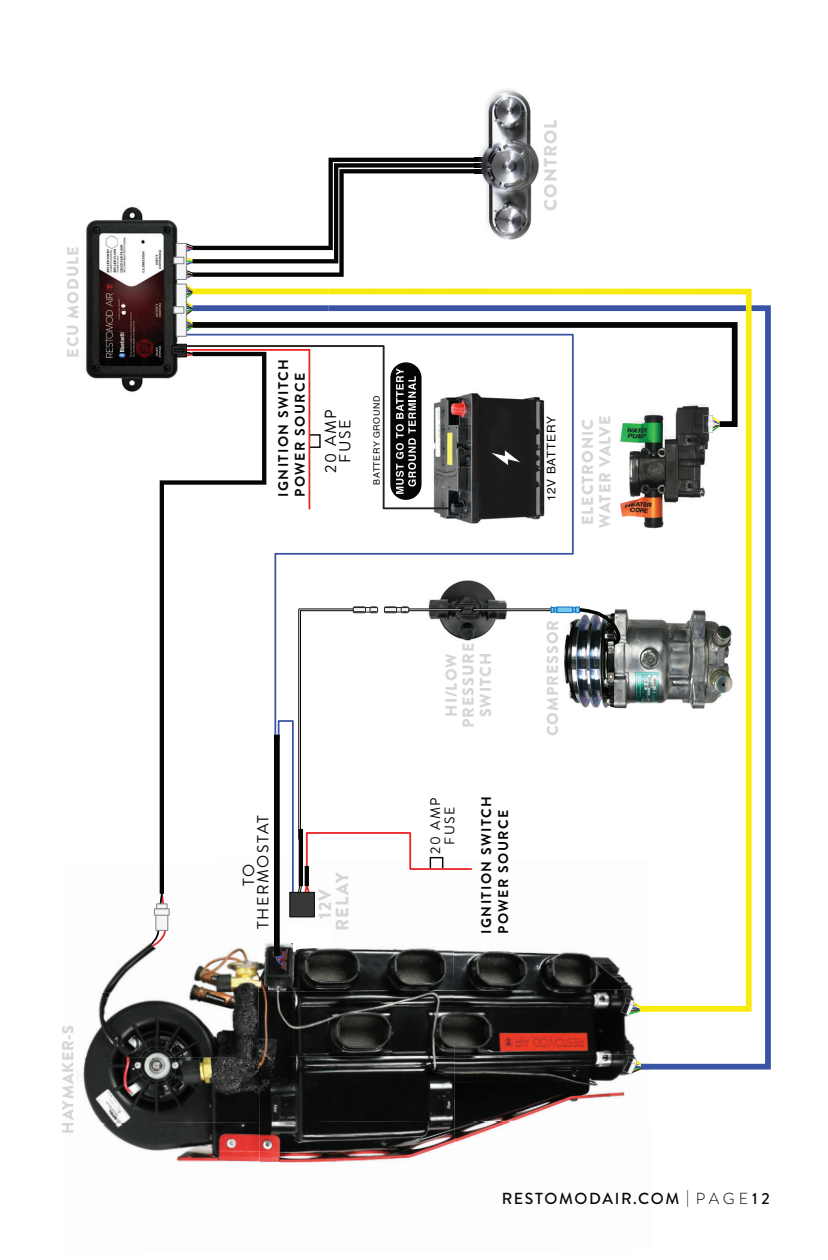
<style>
.page{position:relative;width:828px;height:1260px;background:#fff}
.page>*{position:absolute;margin:0;border:0;box-sizing:border-box;transform-origin:0 0}
.t1{font:900 18px/17.2px "Brandon Grotesque";letter-spacing:.06em;color:#d6d6d5;text-align:center}
.t2{font:900 16px/17.4px "Brandon Grotesque";letter-spacing:.06em;color:#d6d6d5;text-align:center}
.t3{font:500 16px "Brandon Grotesque";letter-spacing:.1em;color:#050504}
.t4{font:16px/14.4px "Brandon Grotesque";letter-spacing:.1em;color:#050504;text-align:center}
.t5{font:700 14px/16.8px "Brandon Grotesque";letter-spacing:.1em;color:#050504}
.t6{font:14px/14.4px "Brandon Grotesque";letter-spacing:.1em;color:#050504;text-align:center}
.t7{font:11.8px "Helvetica";letter-spacing:.06em;color:#050504}
.t8{font:8.8px "Helvetica";letter-spacing:.06em;color:#050504}
.s1{font-weight:300}
</style>
<div class="page">
<svg style="left:650px;top:305px;width:121px;height:765px"></svg>
<svg style="left:511px;top:289px;width:241px;height:723px"></svg>
<img style="left:260px;top:1121px;width:251px;height:42px">
<img style="left:103px;top:1124px;width:157px;height:38px">
<img style="left:455px;top:1057px;width:177px;height:64px">
<img style="left:260px;top:1057px;width:195px;height:65px">
<img style="left:77px;top:945px;width:183px;height:179px">
<img style="left:258px;top:989px;width:392px;height:68px">
<img style="left:258px;top:926px;width:391px;height:66px">
<img style="left:511px;top:859px;width:138px;height:67px">
<img style="left:154px;top:894px;width:300px;height:34px">
<svg style="left:620px;top:998px;width:29px;height:17px"></svg>
<svg style="left:623px;top:1056px;width:27px;height:18px"></svg>
<svg style="left:158px;top:898px;width:7px;height:6px"></svg>
<svg style="left:185px;top:336px;width:390px;height:404px"></svg>
<svg style="left:187px;top:319px;width:553px;height:111px"></svg>
<svg style="left:184px;top:158px;width:327px;height:176px"></svg>
<div style="left:193px;top:289px;width:136px;height:5px;background:#f9ea0d"></div>
<img style="left:86px;top:206px;width:96px;height:186px">
<div style="left:176px;top:284px;width:11px;height:52px;background:#f4f5f6;border:1px solid #808180"></div>
<div style="left:176px;top:243px;width:11px;height:37px;background:#f4f5f6;border:1px solid #808180"></div>
<svg style="left:174px;top:307px;width:10px;height:6px"></svg>
<div style="left:174px;top:257px;width:10px;height:7px;background:#f4f5f6;border:1px solid #808180"></div>
<svg style="left:158px;top:350px;width:111px;height:548px"></svg>
<svg style="left:156px;top:904px;width:11px;height:5px"></svg>
<svg style="left:148px;top:920px;width:26px;height:28px"></svg>
<div style="left:156px;top:909px;width:12px;height:22px;background:#f4f5f6;border:1px solid #808180"></div>
<svg style="left:154px;top:909px;width:15px;height:6px"></svg>
<div style="left:473px;top:609px;width:95px;height:2px;border:1px solid #050504"></div>
<div style="left:274px;top:735px;width:6px;height:221px;background:#050504"></div>
<img style="left:618px;top:396px;width:93px;height:140px">
<svg style="left:703px;top:415px;width:16px;height:19px"></svg>
<svg style="left:277px;top:607px;width:196px;height:287px"></svg>
<svg style="left:557px;top:607px;width:16px;height:6px"></svg>
<svg style="left:573px;top:606px;width:51px;height:40px;background:#5f6567"></svg>
<svg style="left:551px;top:607px;width:6px;height:6px"></svg>
<img style="left:475px;top:89px;width:64px;height:159px">
<img style="left:475px;top:158px;width:36px;height:15px">
<svg style="left:275px;top:924px;width:56px;height:45px"></svg>
<div style="left:290px;top:892px;width:25px;height:25px;background:#373838;border:1px solid #050504"></div>
<div style="left:430px;top:857px;width:13px;height:12px;border:1px solid #050504"></div>
<img style="left:414px;top:361px;width:147px;height:189px">
<svg style="left:172px;top:342px;width:214px;height:169px"></svg>
<hr style="left:384px;top:507px;width:64px;height:2px;background:#231f20">
<div style="left:390px;top:362px;width:32px;height:138px;background:#050504;border-radius:16px"></div>
<svg style="left:396px;top:368px;width:20px;height:126px"></svg>
<svg style="left:488px;top:449px;width:35px;height:18px"></svg>
<p class="t2" style="left:65px;top:358px;width:113px;rotate:-90deg">ECU MODULE</p>
<p class="t2" style="left:60px;top:1134px;width:110px;rotate:-90deg">HAYMAKER-S</p>
<p class="t1" style="left:542px;top:211px;width:93px;rotate:-90deg">CONTROL</p>
<p class="t5" style="left:275px;top:497px;width:139px;rotate:-90deg">IGNITION SWITCH<br>POWER SOURCE</p>
<p class="t4" style="left:324px;top:473px;width:65px;rotate:-90deg">20 AMP<br>FUSE</p>
<p class="t8" style="left:370px;top:485px;width:90px;rotate:-90deg">BATTERY GROUND</p>
<p class="t4" style="left:242px;top:929px;width:116px;rotate:-90deg">TO<br>THERMOSTAT</p>
<p class="t1" style="left:317px;top:931px;width:60px;rotate:-90deg">12V<br>RELAY</p>
<p class="t2" style="left:443px;top:728px;width:87px;rotate:-90deg">HI/LOW<br>PRESSURE<br>SWITCH</p>
<p class="t6" style="left:428px;top:854px;width:57px;rotate:-90deg">20 AMP<br>FUSE</p>
<p class="t5" style="left:478px;top:934px;width:139px;rotate:-90deg">IGNITION SWITCH<br>POWER SOURCE</p>
<p class="t7" style="left:542px;top:501px;width:86px;rotate:-90deg">12V BATTERY</p>
<p class="t2" style="left:579px;top:528px;width:114px;text-align:left;rotate:-90deg">ELECTRONIC<br>WATER VALVE</p>
<p class="t2" style="left:544px;top:736px;width:118px;rotate:-90deg">COMPRESSOR</p>
<p class="t3" style="left:502px;top:1187px;width:269px">RESTOMODAIR.COM <span class="s1">| PAGE</span> 12</p>
</div>
